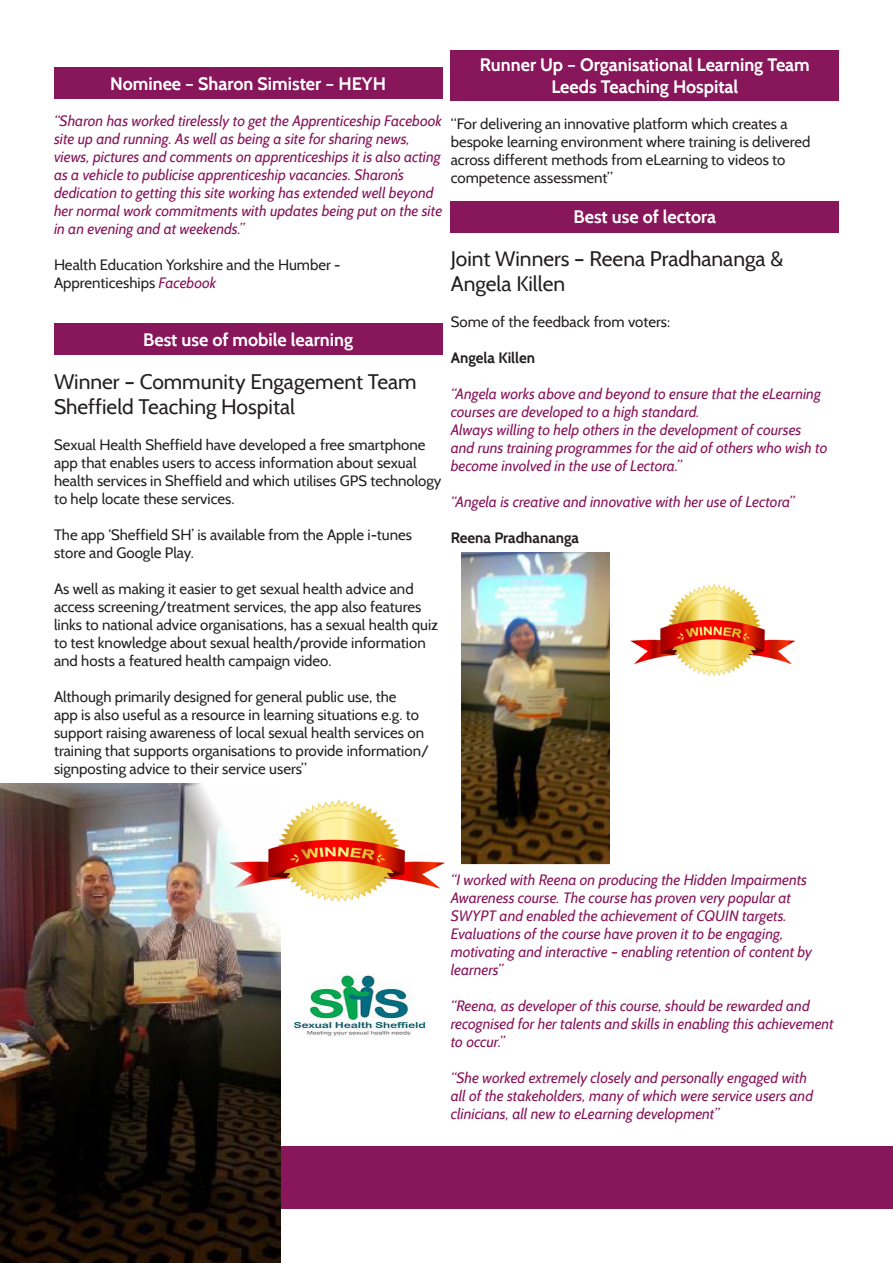
<style>
.page{position:relative;width:893px;height:1263px;background:#fff}
.page>*{position:absolute;margin:0;border:0;box-sizing:border-box;transform-origin:0 0}
.t1{font:21px/25.2px "Cabin";color:#231f20}
.t2{font:700 18px "Cabin";color:#fff}
.t3{font:italic 15px/18px "Cabin";color:#88165b}
.t4{font:15px/18px "Cabin";color:#231f20}
.t5{font:700 15px "Cabin";color:#231f20}
.s1{font-style:italic;color:#88165b}
</style>
<div class="page">
<div style="left:0;top:1146px;width:893px;height:63px;background:#88165b"></div>
<div style="left:451px;top:201px;width:388px;height:31px;background:#88165b"></div>
<div style="left:451px;top:51px;width:388px;height:50px;background:#88165b"></div>
<img style="left:281px;top:800px;width:164px;height:102px">
<div style="left:54px;top:323px;width:388px;height:32px;background:#88165b"></div>
<div style="left:54px;top:67px;width:388px;height:31px;background:#88165b"></div>
<img style="left:0;top:783px;width:281px;height:480px">
<img style="left:288px;top:974px;width:139px;height:62px">
<img style="left:461px;top:552px;width:148px;height:312px">
<img style="left:630px;top:584px;width:166px;height:92px">
<p class="t2" style="left:480px;top:54px;width:331px">Runner Up – Organisational Learning Team</p>
<p class="t2" style="left:551px;top:76px;width:188px">Leeds Teaching Hospital</p>
<p class="t4" style="left:451px;top:115px;width:361px">“For delivering an innovative platform which creates a bespoke learning environment where training is delivered across different methods from eLearning to videos to competence assessment”</p>
<p class="t2" style="left:573px;top:205px;width:144px">Best use of lectora</p>
<p class="t1" style="left:451px;top:246px;width:334px">Joint Winners – Reena Pradhananga &amp;<br>Angela Killen</p>
<p class="t4" style="left:451px;top:313px;width:221px">Some of the feedback from voters:</p>
<p class="t5" style="left:451px;top:349px;width:86px">Angela Killen</p>
<p class="t3" style="left:451px;top:385px;width:372px">“Angela works above and beyond to ensure that the eLearning courses are developed to a high standard.</p>
<p class="t3" style="left:451px;top:421px;width:378px">Always willing to help others in the development of courses and runs training programmes for the aid of others who wish to become involved in the use of Lectora.”</p>
<p class="t3" style="left:451px;top:493px;width:345px">“Angela is creative and innovative with her use of Lectora”</p>
<p class="t5" style="left:451px;top:529px;width:130px">Reena Pradhananga</p>
<p class="t2" style="left:110px;top:73px;width:277px">Nominee – Sharon Simister – HEYH</p>
<p class="t3" style="left:54px;top:112px;width:390px">“Sharon has worked tirelessly to get the Apprenticeship Facebook site up and running. As well as being a site for sharing news, views, pictures and comments on apprenticeships it is also acting as a vehicle to publicise apprenticeship vacancies. Sharon’s dedication to getting this site working has extended well beyond her normal work commitments with updates being put on the site in an evening and at weekends.”</p>
<p class="t4" style="left:54px;top:256px;width:288px">Health Education Yorkshire and the Humber -<br>Apprenticeships <span class="s1">Facebook</span></p>
<p class="t2" style="left:143px;top:328px;width:211px">Best use of mobile learning</p>
<p class="t1" style="left:54px;top:369px;width:364px">Winner – Community Engagement Team<br>Sheffield Teaching Hospital</p>
<p class="t4" style="left:54px;top:436px;width:389px">Sexual Health Sheffield have developed a free smartphone app that enables users to access information about sexual health services in Sheffield and which utilises GPS technology to help locate these services.</p>
<p class="t4" style="left:54px;top:526px;width:360px">The app ‘Sheffield SH’ is available from the Apple i-tunes store and Google Play.</p>
<p class="t4" style="left:54px;top:580px;width:386px">As well as making it easier to get sexual health advice and access screening/treatment services, the app also features links to national advice organisations, has a sexual health quiz to test knowledge about sexual health/provide information and hosts a featured health campaign video.</p>
<p class="t4" style="left:54px;top:688px;width:377px">Although primarily designed for general public use, the<br>app is also useful as a resource in learning situations e.g. to support raising awareness of local sexual health services on training that supports organisations to provide information/ signposting advice to their service users”</p>
<p class="t3" style="left:451px;top:871px;width:363px">“I worked with Reena on producing the Hidden Impairments Awareness course. The course has proven very popular at SWYPT and enabled the achievement of CQUIN targets.<br>Evaluations of the course have proven it to be engaging, motivating and interactive – enabling retention of content by learners”</p>
<p class="t3" style="left:451px;top:997px;width:384px">“Reena, as developer of this course, should be rewarded and recognised for her talents and skills in enabling this achievement to occur.”</p>
<p class="t3" style="left:451px;top:1069px;width:364px">“She worked extremely closely and personally engaged with all of the stakeholders, many of which were service users and clinicians, all new to eLearning development”</p>
</div>
